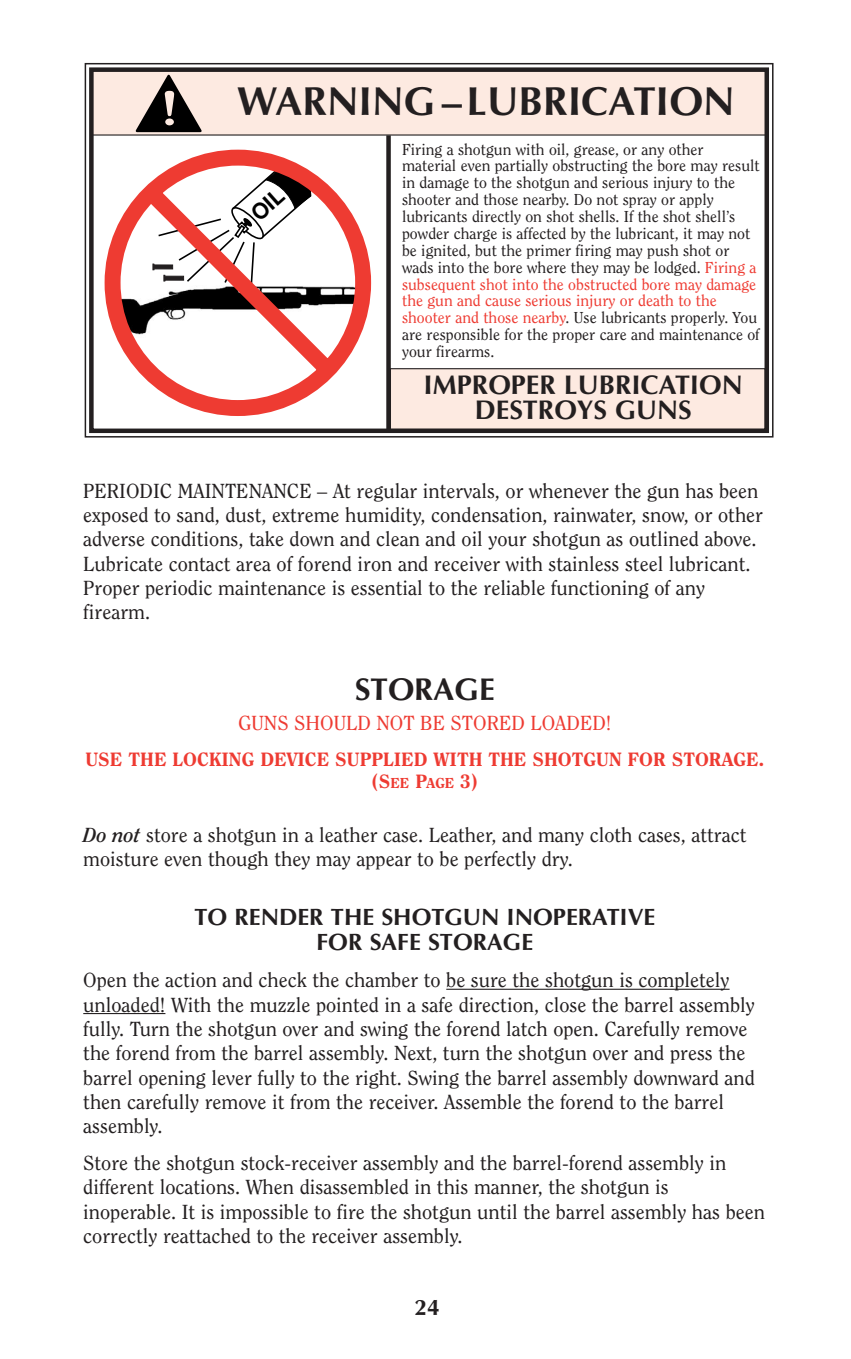
<style>
.page{position:relative;width:851px;height:1359px;background:#fff}
.page>*{position:absolute;margin:0;border:0;box-sizing:border-box;transform-origin:0 0}
.t1{font:700 40.5px "Optima";color:#231f20}
.t2{font:700 31.5px "Optima";color:#231f20}
.t3{font:700 27px/25.9px "Optima";color:#231f20;text-align:center}
.t4{font:700 23.62px/24.8px "Optima";color:#231f20;text-align:center}
.t5{font:700 22.5px "Optima";color:#231f20}
.t6{font:20.25px/24.3px "Clearface";color:#231f20}
.t7{font:20.25px "Clearface";color:#ee3b32}
.t8{font:800 19.12px/21.6px "Clearface";color:#ee3b32;text-align:center}
.t9{font:15.75px/16.9px "Clearface";color:#231f20}
.s1{color:#ee3b32}
.s2{font-size:14.4px}
.s3{font-weight:700;font-style:italic}
</style>
<div class="page">
<div style="left:92px;top:69px;width:674px;height:66px;background:#fdeae1"></div>
<div style="left:390px;top:369px;width:375px;height:60px;background:#fdeae1"></div>
<div style="left:390px;top:368px;width:375px;height:62px;border:1px solid #231f20"></div>
<svg style="left:135px;top:74px;width:67px;height:58px"></svg>
<div style="left:386px;top:135px;width:5px;height:296px;background:#231f20"></div>
<svg style="left:84px;top:293px;width:1px;height:53px"></svg>
<svg style="left:104px;top:149px;width:268px;height:267px"></svg>
<hr style="left:446px;top:989px;width:52px;height:1px;background:#231f20">
<hr style="left:498px;top:989px;width:231px;height:1px;background:#231f20">
<hr style="left:83px;top:1013px;width:82px;height:1px;background:#231f20">
<div style="left:85px;top:63px;width:688px;height:375px;border:2px solid #231f20"></div>
<div style="left:89px;top:67px;width:680px;height:366px;border:4px solid #231f20"></div>
<svg style="left:152px;top:166px;width:161px;height:123px"></svg>
<h1 class="t1" style="left:237px;top:84px;width:499px">WARNING –LUBRICATION</h1>
<p class="t9" style="left:402px;top:142px;width:359px">Firing a shotgun with oil, grease, or any other material even partially obstructing the bore may result in damage to the shotgun and serious injury to the shooter and those nearby. Do not spray or apply lubricants directly on shot shells. If the shot shell’s powder charge is affected by the lubricant, it may not be ignited, but the primer firing may push shot or wads into the bore where they may be lodged. <span class="s1">Firing a subsequent shot into the obstructed bore may damage the gun and cause serious injury or death to the shooter and those nearby</span>. Use lubricants properly. You are responsible for the proper care and maintenance of your firearms.</p>
<h3 class="t3" style="left:424px;top:374px;width:320px">IMPROPER LUBRICATION<br>DESTROYS GUNS</h3>
<p class="t6" style="left:83px;top:480px;width:681px">PERIODIC MAINTENANCE – At regular intervals, or whenever the gun has been exposed to sand, dust, extreme humidity, condensation, rainwater, snow, or other adverse conditions, take down and clean and oil your shotgun as outlined above.<br>Lubricate contact area of forend iron and receiver with stainless steel lubricant.<br>Proper periodic maintenance is essential to the reliable functioning of any firearm.</p>
<h2 class="t2" style="left:355px;top:677px;width:141px">STORAGE</h2>
<p class="t7" style="left:238px;top:715px;width:375px">GUNS SHOULD NOT BE STORED LOADED!</p>
<p class="t8" style="left:85px;top:750px;width:680px">USE THE LOCKING DEVICE SUPPLIED WITH THE SHOTGUN FOR STORAGE. (S<span class="s2">EE</span> P<span class="s2">AGE</span> 3)</p>
<p class="t6" style="left:83px;top:824px;width:664px"><span class="s3">Do not</span> store a shotgun in a leather case. Leather, and many cloth cases, attract moisture even though they may appear to be perfectly dry.</p>
<p class="t4" style="left:194px;top:907px;width:462px">TO RENDER THE SHOTGUN INOPERATIVE<br>FOR SAFE STORAGE</p>
<p class="t6" style="left:83px;top:970px;width:673px">Open the action and check the chamber to be sure the shotgun is completely unloaded! With the muzzle pointed in a safe direction, close the barrel assembly fully. Turn the shotgun over and swing the forend latch open. Carefully remove the forend from the barrel assembly. Next, turn the shotgun over and press the barrel opening lever fully to the right. Swing the barrel assembly downward and then carefully remove it from the receiver. Assemble the forend to the barrel assembly.</p>
<p class="t6" style="left:83px;top:1152px;width:683px">Store the shotgun stock-receiver assembly and the barrel-forend assembly in different locations. When disassembled in this manner, the shotgun is inoperable. It is impossible to fire the shotgun until the barrel assembly has been correctly reattached to the receiver assembly.</p>
<p class="t5" style="left:414px;top:1298px;width:27px">24</p>
</div>
